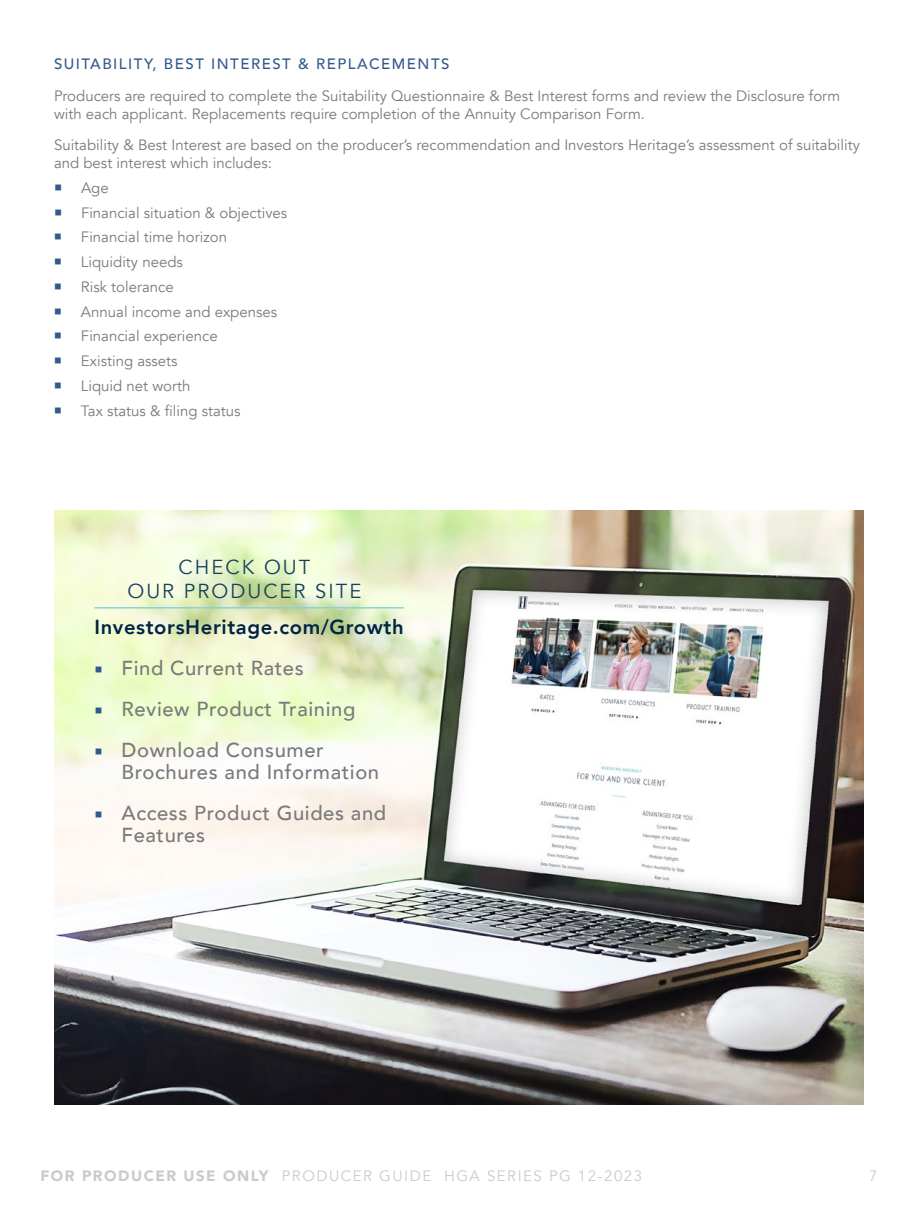
<style>
.page{position:relative;width:918px;height:1215px;background:#fff}
.page>*{position:absolute;margin:0;border:0;box-sizing:border-box;transform-origin:0 0}
.t1{font:500 20.25px/40.7px "Avenir";letter-spacing:.03em;color:#797a7d}
.t2{font:800 20.25px "Avenir";letter-spacing:.03em;color:#002443}
.t3{font:20.25px/24.3px "Avenir";letter-spacing:.1em;color:#183f5d;text-align:center}
.t4{font:15px/24.8px "Avenir";color:#797a7d}
.t5{font:15px "Avenir";letter-spacing:.1em;color:#c9cacc}
.t6{font:500 15px "Avenir";letter-spacing:.1em;color:#335a8e}
.s1{font-weight:900}
</style>
<div class="page">
<img style="left:54px;top:510px;width:810px;height:594px">
<hr style="left:94px;top:607px;width:310px;height:2px;background:#89d2da">
<svg style="left:96px;top:667px;width:6px;height:6px"></svg>
<svg style="left:96px;top:708px;width:6px;height:5px"></svg>
<svg style="left:96px;top:748px;width:6px;height:6px"></svg>
<svg style="left:96px;top:811px;width:6px;height:6px"></svg>
<p class="t6" style="left:54px;top:51px;width:397px">SUITABILITY, BEST INTEREST &amp; REPLACEMENTS</p>
<p class="t4" style="left:54px;top:87px;width:788px;line-height:18px">Producers are required to complete the Suitability Questionnaire &amp; Best Interest forms and review the Disclosure form with each applicant. Replacements require completion of the Annuity Comparison Form.</p>
<p class="t4" style="left:54px;top:136px;width:807px;line-height:18px">Suitability &amp; Best Interest are based on the producer’s recommendation and Investors Heritage’s assessment of suitability and best interest which includes:</p>
<p class="t4" style="left:81px;top:175px;width:208px">Age<br>Financial situation &amp; objectives<br>Financial time horizon<br>Liquidity needs<br>Risk tolerance<br>Annual income and expenses<br>Financial experience<br>Existing assets<br>Liquid net worth<br>Tax status &amp; filing status</p>
<h1 class="t3" style="left:128px;top:555px;width:236px">CHECK OUT<br>OUR PRODUCER SITE</h1>
<h1 class="t2" style="left:95px;top:611px;width:311px">InvestorsHeritage.com/Growth</h1>
<h1 class="t1" style="left:122px;top:647px;width:235px">Find Current Rates<br>Review Product Training<br>Download Consumer</h1>
<h1 class="t1" style="left:122px;top:751px;width:266px">Brochures and Information<br>Access Product Guides and</h1>
<h1 class="t1" style="left:122px;top:814px;width:85px">Features</h1>
<p class="t5" style="left:40px;top:1167px;width:603px"><span class="s1">FOR PRODUCER USE ONLY</span> PRODUCER GUIDE HGA SERIES PG 12-2023</p>
<p class="t5" style="left:869px;top:1167px;width:10px">7</p>
</div>
